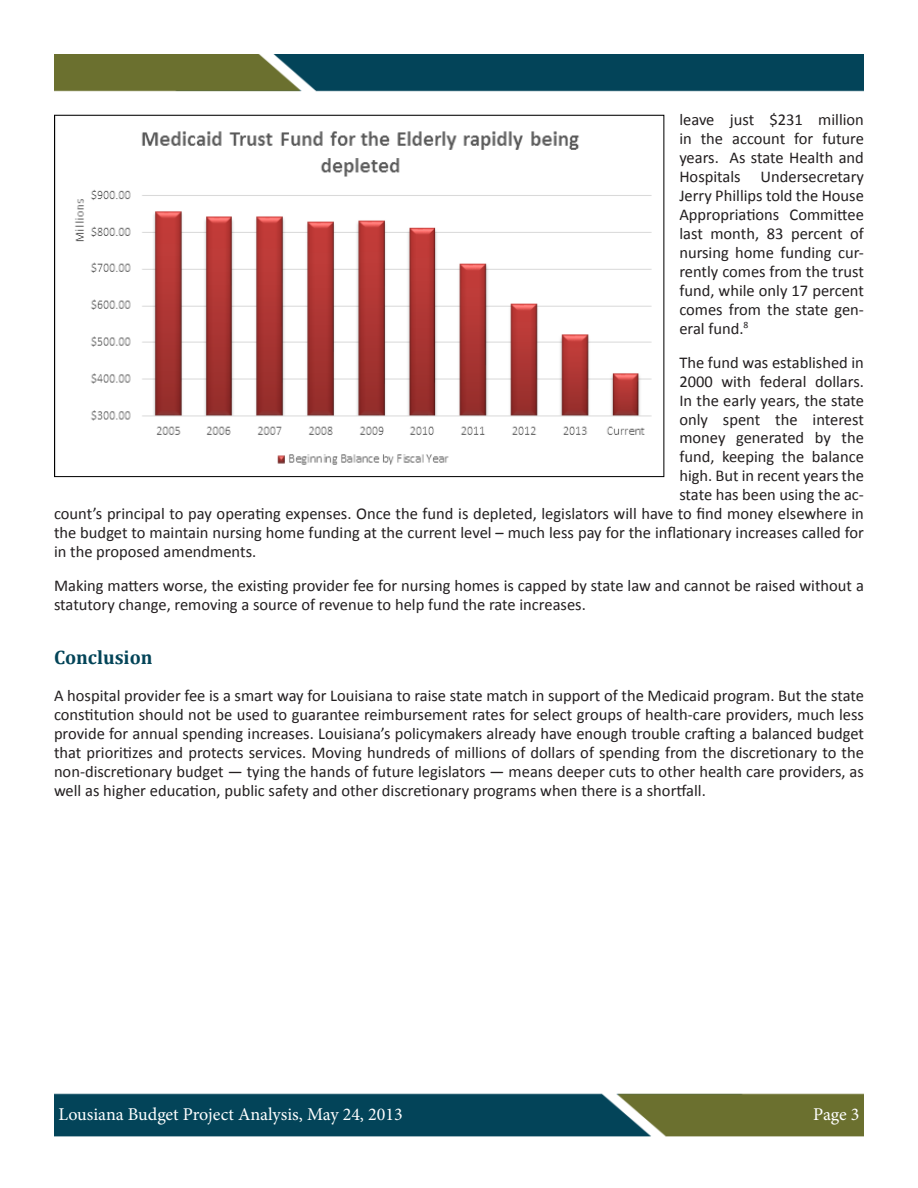
<style>
.page{position:relative;width:918px;height:1188px;background:#fff}
.page>*{position:absolute;margin:0;border:0;box-sizing:border-box;transform-origin:0 0}
.t1{font:700 19.5px "Cambria";color:#034458}
.t2{font:18px "Minion Pro";letter-spacing:-.005em;color:#fff}
.t3{font:16.5px/19px "Calibri";color:#231f20;text-align:justify}
</style>
<div class="page">
<img style="left:54px;top:55px;width:810px;height:37px">
<img style="left:54px;top:1093px;width:810px;height:44px">
<img style="left:75px;top:131px;width:577px;height:334px">
<p class="t3" style="left:679px;top:110px;width:186px">leave just $231 million in the account for future years. As state Health and Hospitals Undersecretary Jerry Phillips told the House Appropriations Committee last month, 83 percent of nursing home funding cur&shy;rently comes from the trust fund, while only 17 percent comes from the state gen&shy;eral fund.<sup>8</sup></p>
<p class="t3" style="left:679px;top:353px;width:186px">The fund was established in</p>
<p class="t3" style="left:679px;top:372px;width:186px">2000 with federal dollars.</p>
<p class="t3" style="left:679px;top:391px;width:186px">In the early years, the state</p>
<p class="t3" style="left:679px;top:410px;width:186px">only spent the interest</p>
<p class="t3" style="left:679px;top:429px;width:186px">money generated by the</p>
<p class="t3" style="left:679px;top:448px;width:186px">fund, keeping the balance</p>
<p class="t3" style="left:679px;top:466px;width:186px">high. But in recent years the</p>
<p class="t3" style="left:679px;top:485px;width:186px">state has been using the ac-</p>
<p class="t3" style="left:54px;top:504px;width:811px">count’s principal to pay operating expenses. Once the fund is depleted, legislators will have to find money elsewhere in</p>
<p class="t3" style="left:54px;top:523px;width:812px">the budget to maintain nursing home funding at the current level – much less pay for the inflationary increases called for</p>
<p class="t3" style="left:54px;top:542px;width:204px">in the proposed amendments.</p>
<p class="t3" style="left:54px;top:576px;width:811px">Making matters worse, the existing provider fee for nursing homes is capped by state law and cannot be raised without a statutory change, removing a source of revenue to help fund the rate increases.</p>
<p class="t1" style="left:54px;top:644px;width:100px">Conclusion</p>
<p class="t3" style="left:54px;top:686px;width:812px">A hospital provider fee is a smart way for Louisiana to raise state match in support of the Medicaid program. But the state constitution should not be used to guarantee reimbursement rates for select groups of health-care providers, much less provide for annual spending increases. Louisiana’s policymakers already have enough trouble crafting a balanced budget that prioritizes and protects services. Moving hundreds of millions of dollars of spending from the discretionary to the non-discretionary budget — tying the hands of future legislators — means deeper cuts to other health care providers, as well as higher education, public safety and other discretionary programs when there is a shortfall.</p>
<p class="t2" style="left:58px;top:1102px;width:346px">Lousiana Budget Project Analysis, May 24, 2013</p>
<p class="t2" style="left:813px;top:1102px;width:48px">Page 3</p>
</div>
